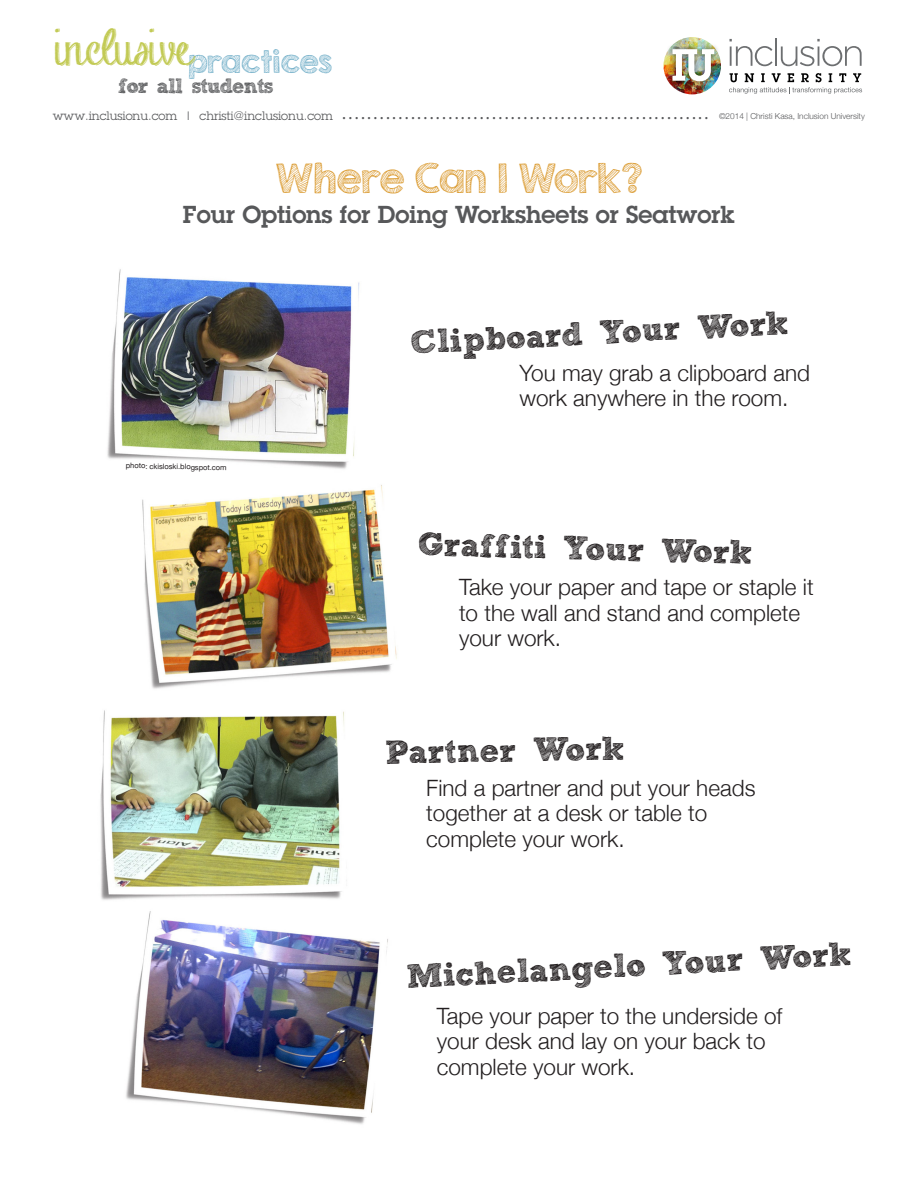
<style>
.page{position:relative;width:918px;height:1188px;background:#fff}
.page>*{position:absolute;margin:0;border:0;box-sizing:border-box;transform-origin:0 0}
.t1{font:46.05px "Chalk hand lettering shaded demo";color:#c2ca54}
.t2{font:36px "KG Second Chances Sketch";color:#db9c33}
.t3{font:700 33px "freeversion Sketch Block";color:#231f20}
.t4{font:27.6px "KG Second Chances Sketch";color:#6fadc7}
.t5{font:600 24px "Lubalin Graph";color:#57585a}
.t6{font:300 22.5px/25.5px "Helvetica Neue";color:#231f20}
.t7{font:700 20.7px "freeversion Sketch Block";letter-spacing:-.05em;color:#57585a}
.t8{font:18px "Myriad";color:#57585a}
.t9{font:12px "Lubalin Graph";color:#57585a}
.t10{font:300 8.25px "Helvetica Neue";color:#57585a}
.t11{font:7.5px "Helvetica Neue";color:#231f20}
</style>
<div class="page">
<svg style="left:729px;top:39px;width:44px;height:27px"></svg>
<hr style="left:775px;top:38px;width:2px;height:28px;background:#6d6f71">
<svg style="left:781px;top:39px;width:81px;height:27px"></svg>
<img style="left:663px;top:37px;width:58px;height:57px;border-radius:29px">
<img style="left:665px;top:41px;width:56px;height:49px">
<svg style="left:672px;top:49px;width:42px;height:32px"></svg>
<svg style="left:729px;top:73px;width:133px;height:21px"></svg>
<img style="left:100px;top:269px;width:297px;height:855px">
<p class="t1" style="left:55px;top:14px;width:138px">inclusive</p>
<p class="t7" style="left:118px;top:78px;width:157px">for all students</p>
<p class="t4" style="left:189px;top:44px;width:145px">practices</p>
<p class="t9" style="left:53px;top:109px;width:282px">www.inclusionu.com | christi@inclusionu.com</p>
<p class="t8" style="left:342px;top:104px;width:367px">...........................................................</p>
<p class="t10" style="left:719px;top:110px;width:147px">©2014 | Christi Kasa, Inclusion University</p>
<p class="t2" style="left:276px;top:156px;width:368px">Where Can I Work?</p>
<p class="t5" style="left:183px;top:199px;width:554px">Four Options for Doing Worksheets or Seatwork</p>
<p class="t11" style="left:126px;top:460px;width:102px;rotate:1deg">photo: ckisloski.blogspot.com</p>
<p class="t3" style="left:410px;top:330px;width:380px;rotate:-3deg">Clipboard Your Work</p>
<p class="t6" style="left:519px;top:359px;width:292px">You may grab a clipboard and work anywhere in the room.</p>
<p class="t3" style="left:419px;top:530px;width:335px;rotate:2deg">Graffiti Your Work</p>
<p class="t6" style="left:459px;top:573px;width:356px">Take your paper and tape or staple it to the wall and stand and complete your work.</p>
<p class="t3" style="left:385px;top:740px;width:240px;rotate:-1deg">Partner Work</p>
<p class="t6" style="left:426px;top:774px;width:331px">Find a partner and put your heads together at a desk or table to complete your work.</p>
<p class="t3" style="left:406px;top:964px;width:446px;rotate:-3deg">Michelangelo Your Work</p>
<p class="t6" style="left:437px;top:1002px;width:347px">Tape your paper to the underside of your desk and lay on your back to complete your work.</p>
</div>
